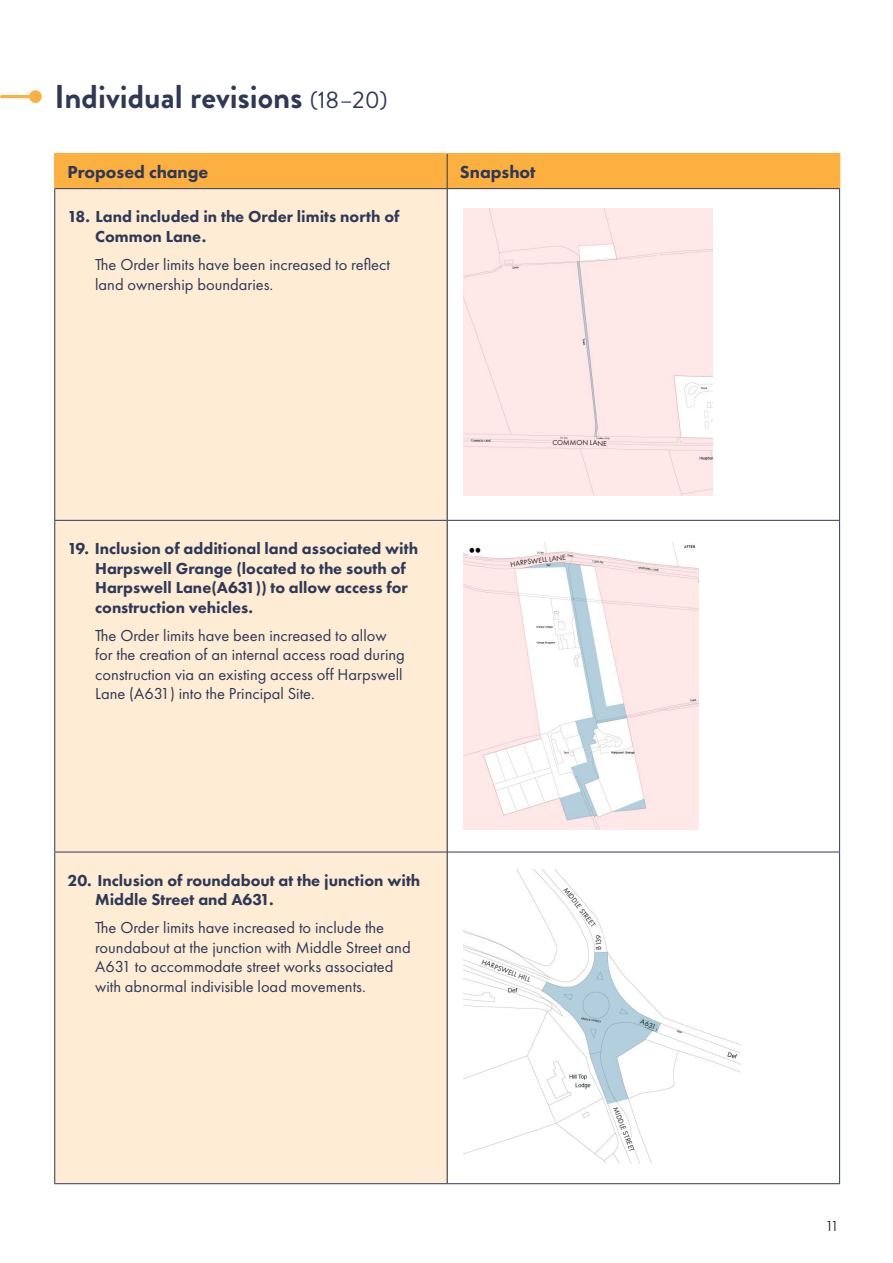
<style>
.page{position:relative;width:893px;height:1263px;background:#fff}
.page>*{position:absolute;margin:0;border:0;box-sizing:border-box;transform-origin:0 0}
.subheader{font:700 33px "Brandon Grotesque";color:#2f3857}
.contents{font:800 18px "Futura PT";color:#2f3857}
.contents-2{font:16.5px/19.5px "Futura PT";color:#2f3857}
.contents-3{font:800 16.5px/19.5px "Futura PT";color:#2f3857}
.body_copy{font:15px "Futura PT";color:#2f3857}
.contents-4{font:7.5px "Futura PT";color:#231f20}
.s1{font-weight:400;font-size:24px}
</style>
<div class="page">
<hr style="left:2px;top:95px;width:33px;height:3px;background:#fbb03f">
<div style="left:29px;top:90px;width:13px;height:13px;background:#fbb03f;border-radius:50%"></div>
<div style="left:56px;top:154px;width:783px;height:34px;background:#fbb03f"></div>
<div style="left:55px;top:189px;width:392px;height:994px;background:#feedd4"></div>
<hr style="left:54px;top:188px;width:393px;height:1px;background:#2f3857">
<hr style="left:54px;top:189px;width:1px;height:331px;background:#2f3857">
<hr style="left:447px;top:188px;width:393px;height:1px;background:#2f3857">
<hr style="left:839px;top:189px;width:1px;height:331px;background:#2f3857">
<hr style="left:54px;top:520px;width:393px;height:1px;background:#2f3857">
<hr style="left:54px;top:521px;width:1px;height:331px;background:#2f3857">
<hr style="left:448px;top:520px;width:392px;height:1px;background:#2f3857">
<hr style="left:839px;top:521px;width:1px;height:331px;background:#2f3857">
<hr style="left:54px;top:852px;width:393px;height:1px;background:#2f3857">
<hr style="left:54px;top:852px;width:1px;height:331px;background:#2f3857">
<hr style="left:448px;top:852px;width:392px;height:1px;background:#2f3857">
<hr style="left:839px;top:852px;width:1px;height:331px;background:#2f3857">
<hr style="left:54px;top:1183px;width:393px;height:1px;background:#2f3857">
<hr style="left:447px;top:1183px;width:393px;height:1px;background:#2f3857">
<hr style="left:447px;top:154px;width:1px;height:34px;background:#2f3857">
<hr style="left:447px;top:189px;width:1px;height:331px;background:#231f20">
<hr style="left:447px;top:520px;width:1px;height:332px;background:#231f20">
<hr style="left:447px;top:852px;width:1px;height:331px;background:#231f20">
<hr style="left:54px;top:153px;width:393px;height:1px;background:#fbb03f">
<hr style="left:447px;top:153px;width:393px;height:1px;background:#fbb03f">
<hr style="left:54px;top:154px;width:2px;height:34px;background:#fbb03f">
<hr style="left:839px;top:154px;width:1px;height:34px;background:#fbb03f">
<img style="left:465px;top:209px;width:248px;height:286px">
<div style="left:462px;top:206px;width:350px;height:292px;border:2px solid #fff"></div>
<img style="left:465px;top:870px;width:275px;height:292px">
<img style="left:465px;top:543px;width:234px;height:286px">
<div style="left:462px;top:540px;width:350px;height:292px;border:2px solid #fff"></div>
<svg style="left:551px;top:438px;width:58px;height:9px"></svg>
<svg style="left:510px;top:553px;width:56px;height:15px"></svg>
<svg style="left:479px;top:957px;width:55px;height:27px"></svg>
<svg style="left:612px;top:1105px;width:24px;height:48px"></svg>
<svg style="left:562px;top:885px;width:35px;height:44px"></svg>
<svg style="left:638px;top:1017px;width:20px;height:14px"></svg>
<div style="left:595px;top:933px;width:7px;height:18px;background:#fff"></div>
<p class="subheader" style="left:55px;top:74px;width:335px">Individual revisions <span class="s1">(18–20)</span></p>
<p class="contents" style="left:68px;top:161px;width:142px">Proposed change</p>
<p class="contents" style="left:460px;top:161px;width:77px">Snapshot</p>
<p class="contents-3" style="left:95px;top:207px;width:306px;text-indent:-28px">18. Land included in the Order limits north of<br>Common Lane.</p>
<p class="contents-2" style="left:95px;top:255px;width:296px">The Order limits have been increased to reflect land ownership boundaries.</p>
<p class="contents-4" style="left:552px;top:438px;width:56px;rotate:1deg">COMMON LANE</p>
<p class="contents-3" style="left:95px;top:539px;width:325px;text-indent:-28px">19. Inclusion of additional land associated with Harpswell Grange (located to the south of Harpswell Lane(A631)) to allow access for construction vehicles.</p>
<p class="contents-2" style="left:95px;top:625px;width:311px">The Order limits have been increased to allow for the creation of an internal access road during construction via an existing access off Harpswell Lane (A631) into the Principal Site.</p>
<p class="contents-4" style="left:510px;top:559px;width:57px;rotate:-7deg">HARPSWELL LANE</p>
<p class="contents-3" style="left:95px;top:870px;width:327px;text-indent:-28px">20. Inclusion of roundabout at the junction with<br>Middle Street and A631.</p>
<p class="contents-2" style="left:95px;top:918px;width:317px">The Order limits have increased to include the roundabout at the junction with Middle Street and A631 to accommodate street works associated with abnormal indivisible load movements.</p>
<p class="contents-4" style="left:484px;top:957px;width:53px;rotate:21deg">HARPSWELL HILL</p>
<p class="contents-4" style="left:569px;top:885px;width:49px;rotate:53deg">MIDDLE STREET</p>
<p class="contents-4" style="left:594px;top:950px;width:17px;rotate:-90deg">B139</p>
<p class="contents-4" style="left:642px;top:1017px;width:18px;rotate:23deg">A631</p>
<p class="contents-4" style="left:620px;top:1105px;width:49px;rotate:69deg">MIDDLE STREET</p>
<p class="body_copy" style="left:825px;top:1217px;width:15px">11</p>
</div>
